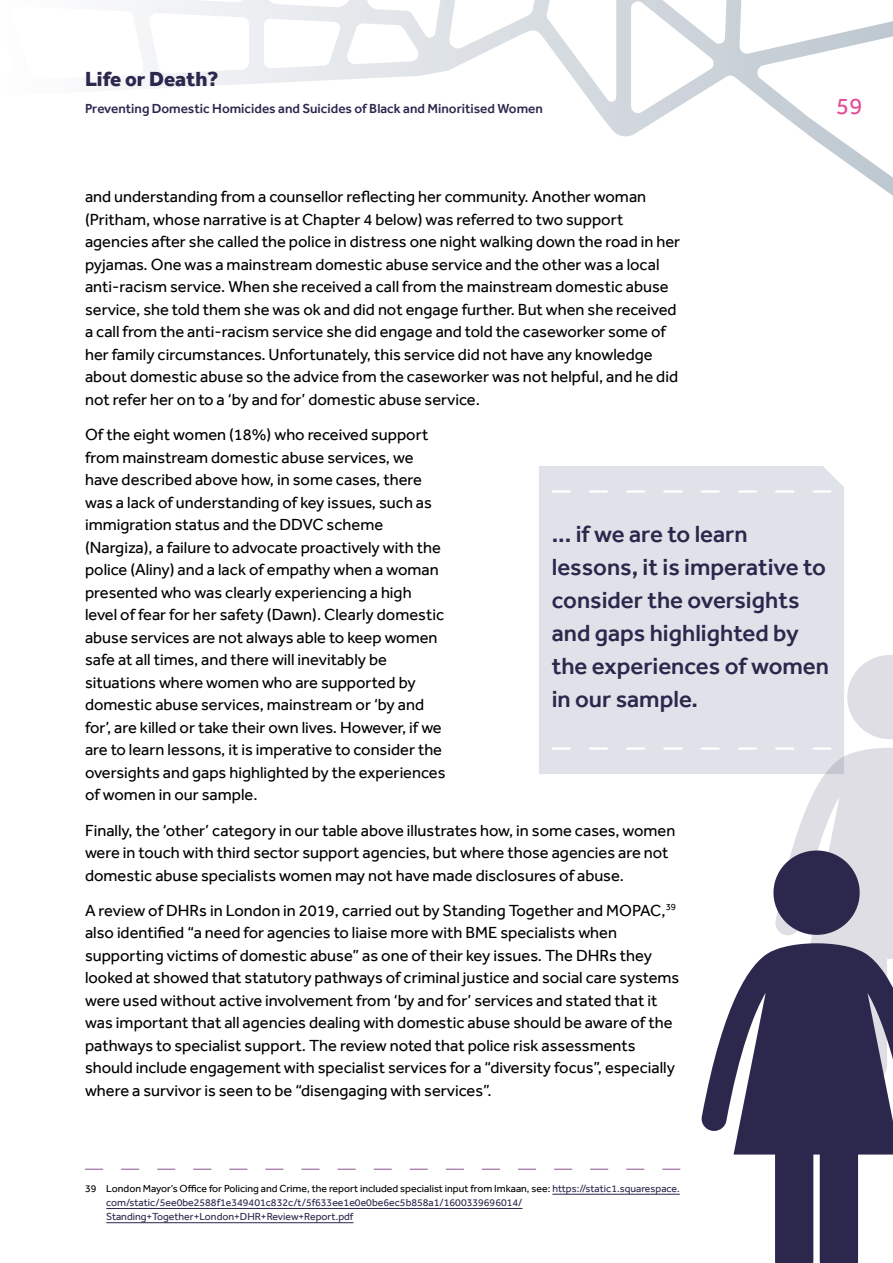
<style>
.page{position:relative;width:893px;height:1263px;background:#fff}
.page>*{position:absolute;margin:0;border:0;box-sizing:border-box;transform-origin:0 0}
.t1{font:500 24px/33px "Effra";color:#2b274d}
.t2{font:24px "Effra";color:#e44b94}
.t3{font:800 21px "Effra";color:#2b274d}
.t4{font:16.5px/22.5px "Effra";color:#000}
.t5{font:500 13.5px "Effra";color:#2b274d}
.t6{font:10.5px/14.2px "Effra";color:#2b274d}
.s1{color:#000}
</style>
<div class="page">
<svg style="left:129px;top:0;width:764px;height:196px"></svg>
<svg style="left:85px;top:1169px;width:595px;height:1px"></svg>
<hr style="left:552px;top:1194px;width:128px;height:1px;background:#2b274d">
<hr style="left:106px;top:1208px;width:416px;height:1px;background:#2b274d">
<hr style="left:106px;top:1222px;width:247px;height:1px;background:#2b274d">
<div style="left:539px;top:466px;width:305px;height:308px;background:#dfe2e8"></div>
<svg style="left:552px;top:490px;width:279px;height:3px"></svg>
<svg style="left:552px;top:653px;width:341px;height:290px"></svg>
<svg style="left:701px;top:943px;width:192px;height:320px;fill:#2b274d"></svg>
<p class="t3" style="left:85px;top:67px;width:135px">Life or Death?</p>
<p class="t5" style="left:85px;top:101px;width:459px">Preventing Domestic Homicides and Suicides of Black and Minoritised Women</p>
<h1 class="t2" style="left:836px;top:91px;width:28px">59</h1>
<p class="t4" style="left:85px;top:185px;width:597px">and understanding from a counsellor reflecting her community. Another woman (Pritham, whose narrative is at Chapter 4 below) was referred to two support agencies after she called the police in distress one night walking down the road in her pyjamas. One was a mainstream domestic abuse service and the other was a local anti-racism service. When she received a call from the mainstream domestic abuse service, she told them she was ok and did not engage further. But when she received a call from the anti-racism service she did engage and told the caseworker some of her family circumstances. Unfortunately, this service did not have any knowledge about domestic abuse so the advice from the caseworker was not helpful, and he did not refer her on to a ‘by and for’ domestic abuse service.</p>
<p class="t4" style="left:85px;top:423px;width:362px">Of the eight women (18%) who received support from mainstream domestic abuse services, we have described above how, in some cases, there was a lack of understanding of key issues, such as immigration status and the DDVC scheme (Nargiza), a failure to advocate proactively with the police (Aliny) and a lack of empathy when a woman presented who was clearly experiencing a high level of fear for her safety (Dawn). Clearly domestic abuse services are not always able to keep women safe at all times, and there will inevitably be situations where women who are supported by domestic abuse services, mainstream or ‘by and for’, are killed or take their own lives. However, if we are to learn lessons, it is imperative to consider the oversights and gaps highlighted by the experiences of women in our sample.</p>
<p class="t4" style="left:85px;top:819px;width:592px">Finally, the ‘other’ category in our table above illustrates how, in some cases, women were in touch with third sector support agencies, but where those agencies are not domestic abuse specialists women may not have made disclosures of abuse.</p>
<p class="t4" style="left:85px;top:899px;width:596px">A review of DHRs in London in 2019, carried out by Standing Together and MOPAC,<sup>39 </sup>also identified “a need for agencies to liaise more with BME specialists when supporting victims of domestic abuse” as one of their key issues. The DHRs they looked at showed that statutory pathways of criminal justice and social care systems were used without active involvement from ‘by and for’ services and stated that it was important that all agencies dealing with domestic abuse should be aware of the pathways to specialist support. The review noted that police risk assessments should include engagement with specialist services for a “diversity focus”, especially where a survivor is seen to be “disengaging with services”.</p>
<h1 class="t1" style="left:552px;top:517px;width:279px">... if we are to learn lessons, it is imperative to consider the oversights and gaps highlighted by the experiences of women in our sample.</h1>
<p class="t6" style="left:106px;top:1181px;width:575px;text-indent:-21px"><span class="s1">39 London Mayor’s Office for Policing and Crime, the report included specialist input from Imkaan, see:</span> https://static1.squarespace. com/static/5ee0be2588f1e349401c832c/t/5f633ee1e0e0be6ec5b858a1/1600339696014/<br>Standing+Together+London+DHR+Review+Report.pdf</p>
</div>
